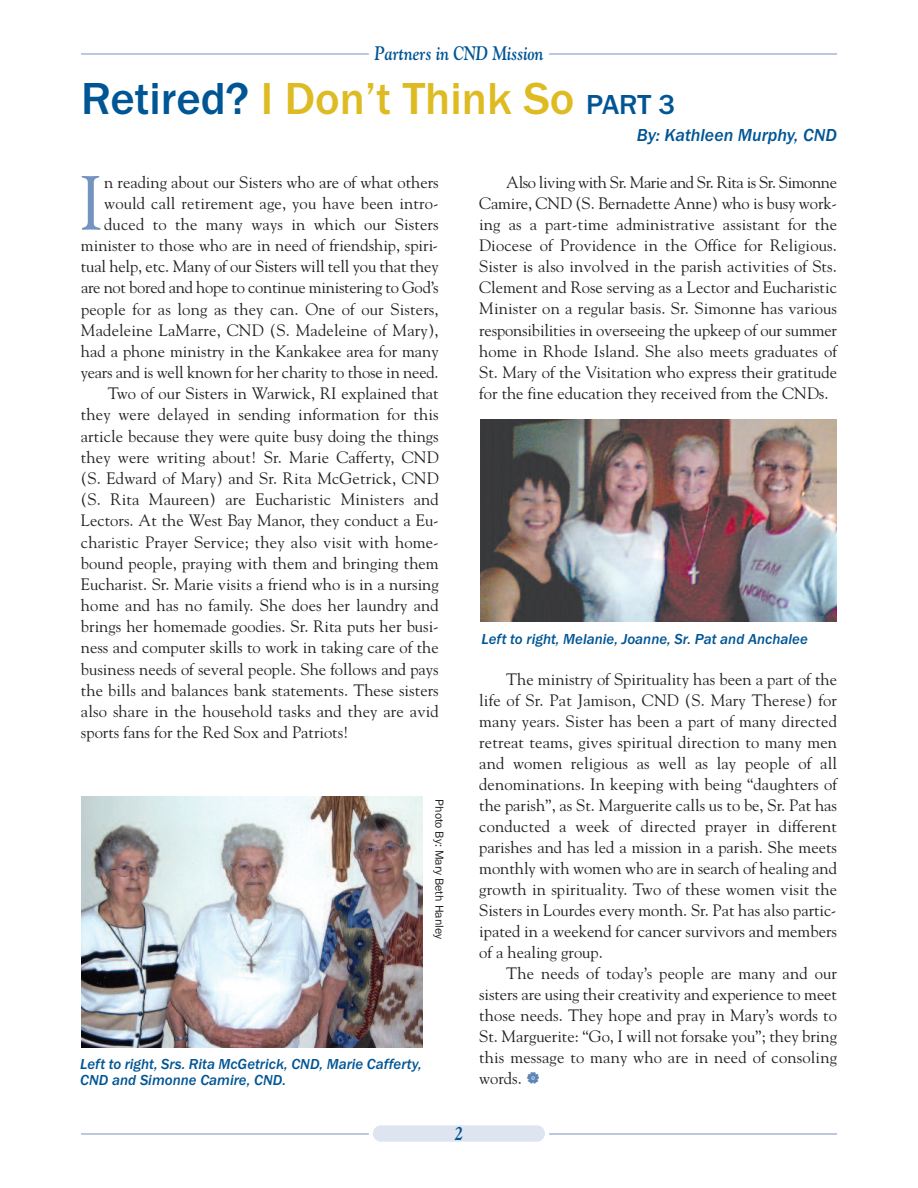
<style>
.page{position:relative;width:918px;height:1188px;background:#fff}
.page>*{position:absolute;margin:0;border:0;box-sizing:border-box;transform-origin:0 0}
.t1{font:76.05px "Goudy";color:#7393c1}
.t2{font:500 46.5px "Franklin Gothic";color:#debb22}
.t3{font:italic 700 19.5px "Goudy";color:#005595;scale:.8 1}
.t4{font:italic 500 18px "Franklin Gothic";color:#005595}
.t5{font:16.5px/21px "Goudy";color:#231f20;text-align:justify}
.t6{font:italic 500 15px/16.5px "Franklin Gothic";color:#005595}
.t7{font:12px "Franklin Gothic";color:#231f20}
.s1{color:#005595}
.s2{font-size:28.5px;color:#005595}
</style>
<div class="page">
<div style="left:373px;top:1125px;width:172px;height:17px;background:#dee4f0;border-radius:8px"></div>
<hr style="left:81px;top:53px;width:288px;height:2px;background:#a4b7d7">
<hr style="left:549px;top:53px;width:288px;height:2px;background:#a4b7d7">
<hr style="left:81px;top:1133px;width:288px;height:2px;background:#a4b7d7">
<hr style="left:549px;top:1133px;width:288px;height:2px;background:#a4b7d7">
<img style="left:480px;top:420px;width:357px;height:202px">
<img style="left:81px;top:796px;width:341px;height:252px">
<p class="t3" style="left:375px;top:42px;width:213px">Partners in CND Mission</p>
<h2 class="t2" style="left:81px;top:71px;width:595px"><span class="s1">Retired?</span> I Don’t Think So <span class="s2">PART 3</span></h2>
<p class="t4" style="left:637px;top:124px;width:202px">By: Kathleen Murphy, CND</p>
<h1 class="t1" style="left:78px;top:159px;width:27px">I</h1>
<p class="t5" style="left:104px;top:171px;width:336px">n reading about our Sisters who are of what others</p>
<p class="t5" style="left:104px;top:193px;width:336px">would call retirement age, you have been intro-</p>
<p class="t5" style="left:104px;top:214px;width:336px">duced to the many ways in which our Sisters</p>
<p class="t5" style="left:81px;top:235px;width:359px">minister to those who are in need of friendship, spiri-</p>
<p class="t5" style="left:81px;top:256px;width:359px">tual help, etc. Many of our Sisters will tell you that they</p>
<p class="t5" style="left:81px;top:277px;width:359px">are not bored and hope to continue ministering to God’s</p>
<p class="t5" style="left:81px;top:298px;width:359px">people for as long as they can. One of our Sisters,</p>
<p class="t5" style="left:81px;top:320px;width:359px">Madeleine LaMarre, CND (S. Madeleine of Mary),</p>
<p class="t5" style="left:81px;top:341px;width:359px">had a phone ministry in the Kankakee area for many</p>
<p class="t5" style="left:81px;top:362px;width:359px">years and is well known for her charity to those in need.</p>
<p class="t5" style="left:108px;top:383px;width:332px">Two of our Sisters in Warwick, RI explained that</p>
<p class="t5" style="left:81px;top:404px;width:359px">they were delayed in sending information for this</p>
<p class="t5" style="left:81px;top:425px;width:359px">article because they were quite busy doing the things</p>
<p class="t5" style="left:81px;top:447px;width:359px">they were writing about! Sr. Marie Cafferty, CND</p>
<p class="t5" style="left:81px;top:468px;width:359px">(S. Edward of Mary) and Sr. Rita McGetrick, CND</p>
<p class="t5" style="left:81px;top:489px;width:359px">(S. Rita Maureen) are Eucharistic Ministers and</p>
<p class="t5" style="left:81px;top:510px;width:359px">Lectors. At the West Bay Manor, they conduct a Eu-</p>
<p class="t5" style="left:81px;top:531px;width:359px">charistic Prayer Service; they also visit with home-</p>
<p class="t5" style="left:81px;top:553px;width:359px">bound people, praying with them and bringing them</p>
<p class="t5" style="left:81px;top:574px;width:359px">Eucharist. Sr. Marie visits a friend who is in a nursing</p>
<p class="t5" style="left:81px;top:595px;width:359px">home and has no family. She does her laundry and</p>
<p class="t5" style="left:81px;top:616px;width:359px">brings her homemade goodies. Sr. Rita puts her busi-</p>
<p class="t5" style="left:81px;top:637px;width:359px">ness and computer skills to work in taking care of the</p>
<p class="t5" style="left:81px;top:658px;width:359px">business needs of several people. She follows and pays</p>
<p class="t5" style="left:81px;top:680px;width:359px">the bills and balances bank statements. These sisters</p>
<p class="t5" style="left:81px;top:701px;width:359px">also share in the household tasks and they are avid</p>
<p class="t5" style="left:81px;top:722px;width:269px">sports fans for the Red Sox and Patriots!</p>
<p class="t7" style="left:447px;top:799px;width:141px;rotate:90deg">Photo By: Mary Beth Hanley</p>
<p class="t6" style="left:80px;top:1056px;width:343px">Left to right, Srs. Rita McGetrick, CND, Marie Cafferty,<br>CND and Simonne Camire, CND.</p>
<p class="t3" style="left:455px;top:1122px;width:12px">2</p>
<p class="t5" style="left:479px;top:172px;width:359px;text-indent:27px">Also living with Sr. Marie and Sr. Rita is Sr. Simonne Camire, CND (S. Bernadette Anne) who is busy work&shy;ing as a part-time administrative assistant for the Diocese of Providence in the Office for Religious.<br>Sister is also involved in the parish activities of Sts.<br>Clement and Rose serving as a Lector and Eucharistic Minister on a regular basis. Sr. Simonne has various responsibilities in overseeing the upkeep of our summer home in Rhode Island. She also meets graduates of St. Mary of the Visitation who express their gratitude for the fine education they received from the CNDs.</p>
<p class="t6" style="left:481px;top:631px;width:328px">Left to right, Melanie, Joanne, Sr. Pat and Anchalee</p>
<p class="t5" style="left:479px;top:669px;width:359px;text-indent:27px">The ministry of Spirituality has been a part of the life of Sr. Pat Jamison, CND (S. Mary Therese) for many years. Sister has been a part of many directed retreat teams, gives spiritual direction to many men and women religious as well as lay people of all denominations. In keeping with being “daughters of the parish”, as St. Marguerite calls us to be, Sr. Pat has conducted a week of directed prayer in different parishes and has led a mission in a parish. She meets monthly with women who are in search of healing and growth in spirituality. Two of these women visit the Sisters in Lourdes every month. Sr. Pat has also partic&shy;ipated in a weekend for cancer survivors and members of a healing group.</p>
<p class="t5" style="left:479px;top:963px;width:359px;text-indent:27px">The needs of today’s people are many and our sisters are using their creativity and experience to meet those needs. They hope and pray in Mary’s words to St. Marguerite: “Go, I will not forsake you”; they bring this message to many who are in need of consoling words.</p>
</div>
